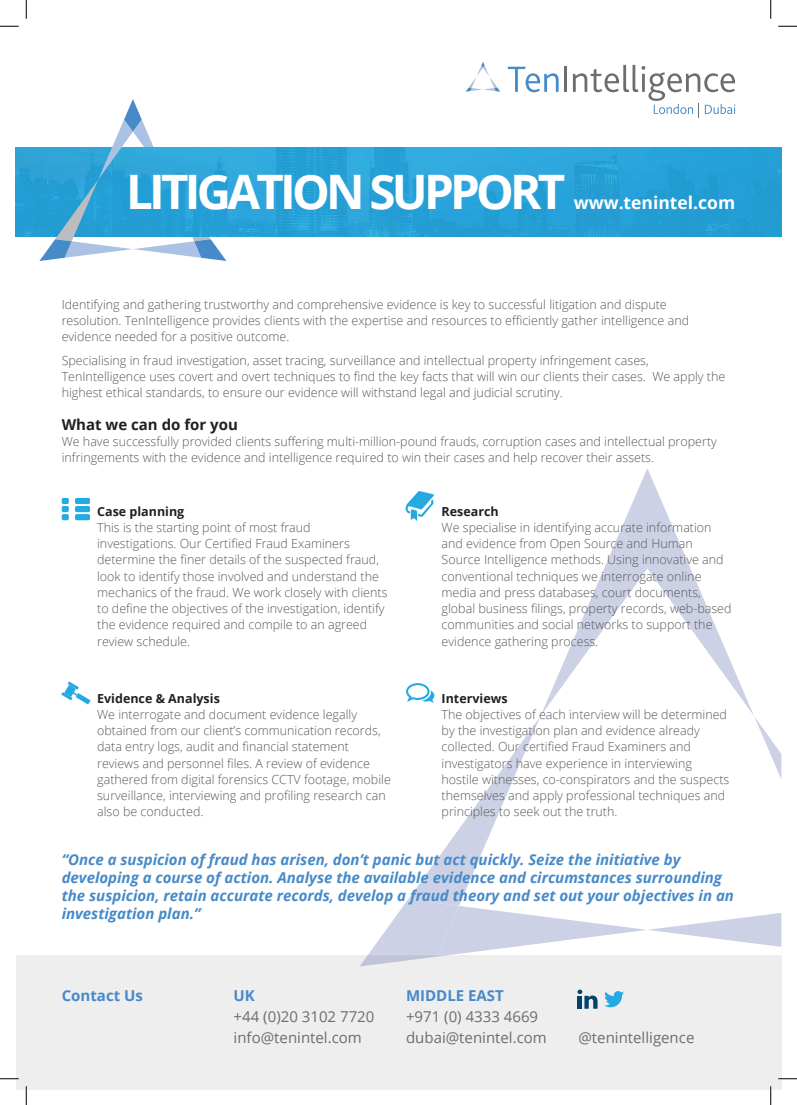
<style>
.page{position:relative;width:797px;height:1105px;background:#fff}
.page>*{position:absolute;margin:0;border:0;box-sizing:border-box;transform-origin:0 0}
.t1{font:700 47.5px "Open Sans";letter-spacing:-.08em;color:#fff}
.t2{font:700 17.5px "Open Sans";color:#fff}
.t3{font:italic 700 15px/18px "Open Sans";color:#468ac9}
.t4{font:15px/21.2px "Open Sans";color:#6c6d70}
.t5{font:700 15px "Open Sans";color:#468ac9}
.t6{font:700 15px "Open Sans";color:#231f20}
.t7{font:300 12.5px/16.2px "Open Sans";color:#57585a}
.t8{font:700 12.5px "Open Sans";color:#231f20}
</style>
<div class="page">
<div style="left:16px;top:955px;width:765px;height:134px;background:#eeeeef"></div>
<img style="left:16px;top:148px;width:765px;height:88px">
<svg style="left:39px;top:99px;width:187px;height:162px"></svg>
<svg style="left:604px;top:991px;width:20px;height:16px"></svg>
<svg style="left:577px;top:989px;width:20px;height:20px"></svg>
<svg style="left:465px;top:62px;width:35px;height:30px"></svg>
<svg style="left:508px;top:67px;width:50px;height:25px"></svg>
<hr style="left:564px;top:67px;width:3px;height:25px;background:#6c6d70">
<svg style="left:573px;top:65px;width:162px;height:52px"></svg>
<img style="left:133px;top:148px;width:82px;height:88px">
<div style="left:62px;top:498px;width:7px;height:6px;background:#24aae1;border-radius:2px"></div>
<div style="left:75px;top:498px;width:15px;height:6px;background:#24aae1;border-radius:2px"></div>
<div style="left:62px;top:506px;width:7px;height:6px;background:#24aae1;border-radius:2px"></div>
<div style="left:75px;top:506px;width:15px;height:6px;background:#24aae1;border-radius:2px"></div>
<div style="left:62px;top:514px;width:7px;height:6px;background:#24aae1;border-radius:2px"></div>
<div style="left:75px;top:514px;width:15px;height:6px;background:#24aae1;border-radius:2px"></div>
<svg style="left:61px;top:681px;width:29px;height:23px"></svg>
<svg style="left:360px;top:468px;width:421px;height:498px"></svg>
<svg style="left:0;top:25px;width:19px;height:2px"></svg>
<svg style="left:778px;top:25px;width:19px;height:2px"></svg>
<svg style="left:0;top:1078px;width:19px;height:1px"></svg>
<svg style="left:778px;top:1078px;width:19px;height:1px"></svg>
<svg style="left:25px;top:0;width:2px;height:19px"></svg>
<svg style="left:25px;top:1086px;width:2px;height:19px"></svg>
<svg style="left:770px;top:0;width:1px;height:19px"></svg>
<svg style="left:770px;top:1086px;width:1px;height:19px"></svg>
<h1 class="t1" style="left:126px;top:158px;width:440px">LITIGATION SUPPORT</h1>
<h2 class="t2" style="left:573px;top:190px;width:163px">www.tenintel.com</h2>
<p class="t7" style="left:62px;top:296px;width:629px">Identifying and gathering trustworthy and comprehensive evidence is key to successful litigation and dispute resolution. TenIntelligence provides clients with the expertise and resources to efficiently gather intelligence and evidence needed for a positive outcome.</p>
<p class="t7" style="left:62px;top:351px;width:665px">Specialising in fraud investigation, asset tracing, surveillance and intellectual property infringement cases,<br>TenIntelligence uses covert and overt techniques to find the key facts that will win our clients their cases. We apply the highest ethical standards, to ensure our evidence will withstand legal and judicial scrutiny.</p>
<p class="t6" style="left:62px;top:413px;width:178px">What we can do for you</p>
<p class="t7" style="left:62px;top:433px;width:656px">We have successfully provided clients suffering multi-million-pound frauds, corruption cases and intellectual property infringements with the evidence and intelligence required to win their cases and help recover their assets.</p>
<p class="t8" style="left:97px;top:502px;width:89px">Case planning</p>
<p class="t7" style="left:97px;top:519px;width:292px">This is the starting point of most fraud investigations. Our Certified Fraud Examiners determine the finer details of the suspected fraud, look to identify those involved and understand the mechanics of the fraud. We work closely with clients to define the objectives of the investigation, identify the evidence required and compile to an agreed review schedule.</p>
<p class="t8" style="left:441px;top:502px;width:59px">Research</p>
<p class="t7" style="left:441px;top:519px;width:291px">We specialise in identifying accurate information and evidence from Open Source and Human Source Intelligence methods. Using innovative and conventional techniques we interrogate online media and press databases, court documents, global business filings, property records, web-based communities and social networks to support the evidence gathering process.</p>
<p class="t8" style="left:97px;top:689px;width:124px">Evidence &amp; Analysis</p>
<p class="t7" style="left:97px;top:706px;width:295px">We interrogate and document evidence legally obtained from our client’s communication records, data entry logs, audit and financial statement reviews and personnel files. A review of evidence gathered from digital forensics CCTV footage, mobile surveillance, interviewing and profiling research can also be conducted.</p>
<p class="t8" style="left:441px;top:689px;width:68px">Interviews</p>
<p class="t7" style="left:441px;top:706px;width:289px">The objectives of each interview will be determined by the investigation plan and evidence already collected. Our certified Fraud Examiners and investigators have experience in interviewing hostile witnesses, co-conspirators and the suspects themselves and apply professional techniques and principles to seek out the truth.</p>
<p class="t3" style="left:62px;top:850px;width:673px">“Once a suspicion of fraud has arisen, don’t panic but act quickly. Seize the initiative by developing a course of action. Analyse the available evidence and circumstances surrounding the suspicion, retain accurate records, develop a fraud theory and set out your objectives in an investigation plan.”</p>
<p class="t5" style="left:62px;top:985px;width:83px">Contact Us</p>
<p class="t5" style="left:234px;top:985px;width:23px">UK</p>
<p class="t4" style="left:234px;top:1005px;width:142px">+44 (0)20 3102 7720 info@tenintel.com</p>
<p class="t5" style="left:406px;top:985px;width:99px">MIDDLE EAST</p>
<p class="t4" style="left:406px;top:1005px;width:142px">+971 (0) 4333 4669 dubai@tenintel.com</p>
<p class="t4" style="left:578px;top:1027px;width:117px">@tenintelligence</p>
</div>
